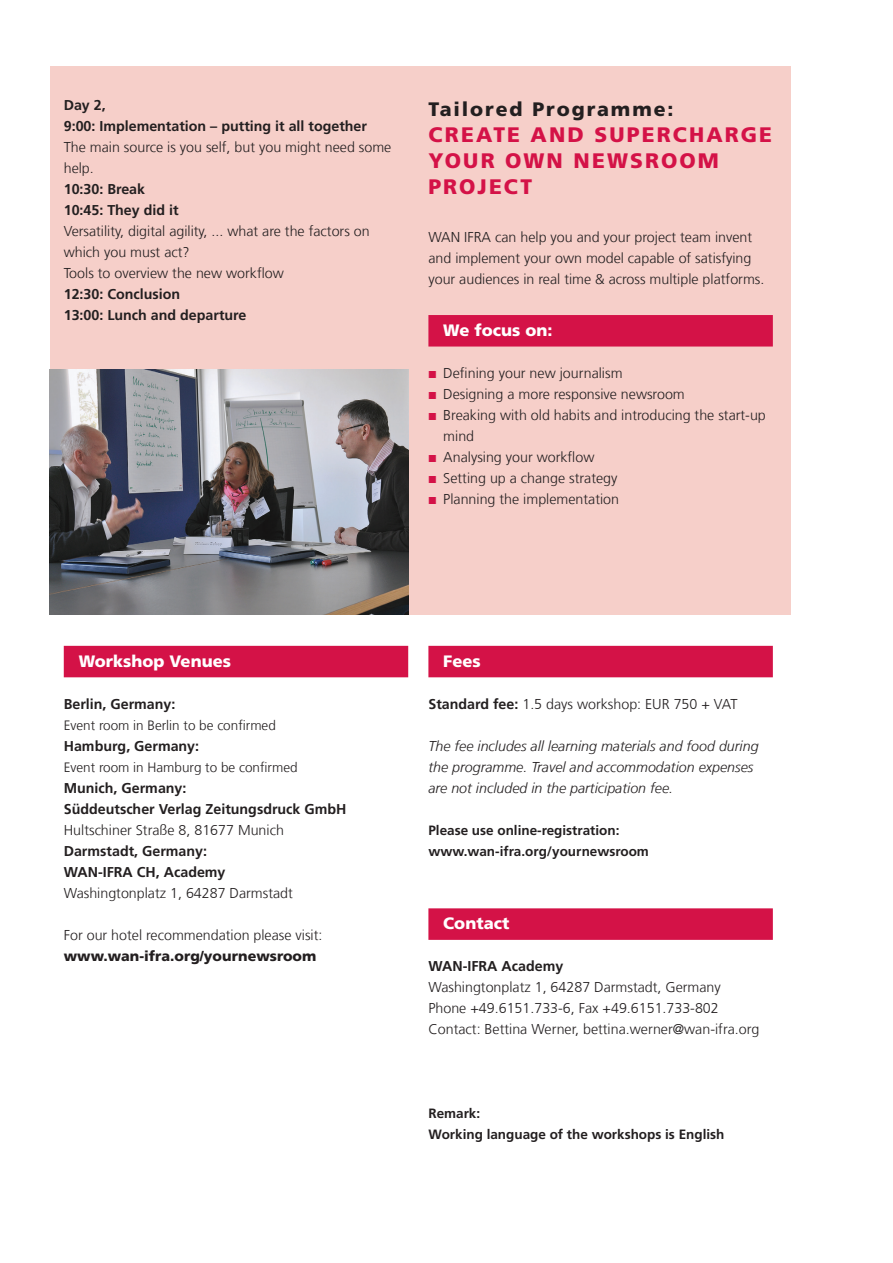
<style>
.page{position:relative;width:893px;height:1263px;background:#fff}
.page>*{position:absolute;margin:0;border:0;box-sizing:border-box;transform-origin:0 0}
.t1{font:900 21px/26.2px "Frutiger LT Com";letter-spacing:.1em;color:#d41247}
.t2{font:900 19.5px "Frutiger LT Com";letter-spacing:.1em;color:#231f20}
.t3{font:900 16.5px "Frutiger LT Com";color:#fff}
.t4{font:300 14.25px/21px "Frutiger LT Com";color:#231f20}
.t5{font:700 14.25px/21px "Frutiger LT Com";color:#231f20}
.t6{font:italic 300 14.25px/21px "Frutiger LT Com";color:#231f20}
.t7{font:900 14.25px "Frutiger LT Com";color:#231f20}
.t8{font:700 13.5px/21px "Frutiger LT Com";color:#231f20}
.t9{font:300 13.5px "Frutiger LT Com";color:#231f20}
.s1{font-weight:700}
</style>
<div class="page">
<div style="left:50px;top:66px;width:741px;height:549px;background:#f6cfc9"></div>
<div style="left:64px;top:646px;width:344px;height:31px;background:#d41247"></div>
<div style="left:428px;top:315px;width:345px;height:32px;background:#d41247"></div>
<div style="left:428px;top:646px;width:345px;height:31px;background:#d41247"></div>
<div style="left:428px;top:908px;width:345px;height:32px;background:#d41247"></div>
<img style="left:50px;top:370px;width:358px;height:245px">
<p class="t5" style="left:64px;top:95px;width:305px">Day 2,<br>9:00: Implementation – putting it all together</p>
<p class="t4" style="left:64px;top:137px;width:329px">The main source is you self, but you might need some help.</p>
<p class="t5" style="left:64px;top:179px;width:116px">10:30: Break<br>10:45: They did it</p>
<p class="t4" style="left:64px;top:221px;width:307px">Versatility, digital agility, ... what are the factors on which you must act?<br>Tools to overview the new workflow</p>
<p class="t5" style="left:64px;top:284px;width:184px">12:30: Conclusion<br>13:00: Lunch and departure</p>
<h2 class="t2" style="left:428px;top:97px;width:247px">Tailored Programme:</h2>
<h1 class="t1" style="left:428px;top:121px;width:343px">CREATE AND SUPERCHARGE<br>YOUR OWN NEWSROOM<br>PROJECT</h1>
<p class="t4" style="left:428px;top:226px;width:337px">WAN IFRA can help you and your project team invent and implement your own model capable of satisfying your audiences in real time &amp; across multiple platforms.</p>
<p class="t3" style="left:443px;top:320px;width:111px">We focus on:</p>
<p class="t4" style="left:443px;top:363px;width:324px">Defining your new journalism<br>Designing a more responsive newsroom<br>Breaking with old habits and introducing the start-up mind<br>Analysing your workflow<br>Setting up a change strategy<br>Planning the implementation</p>
<p class="t3" style="left:79px;top:651px;width:154px">Workshop Venues</p>
<p class="t5" style="left:64px;top:693px;width:113px">Berlin, Germany:</p>
<p class="t9" style="left:64px;top:717px;width:214px">Event room in Berlin to be confirmed</p>
<p class="t5" style="left:64px;top:735px;width:137px">Hamburg, Germany:</p>
<p class="t9" style="left:64px;top:759px;width:235px">Event room in Hamburg to be confirmed</p>
<p class="t5" style="left:64px;top:777px;width:284px">Munich, Germany:<br>Süddeutscher Verlag Zeitungsdruck GmbH</p>
<p class="t4" style="left:64px;top:819px;width:222px">Hultschiner Straße 8, 81677 Munich</p>
<p class="t5" style="left:64px;top:840px;width:163px">Darmstadt, Germany:<br>WAN-IFRA CH, Academy</p>
<p class="t4" style="left:64px;top:882px;width:231px">Washingtonplatz 1, 64287 Darmstadt</p>
<p class="t4" style="left:64px;top:924px;width:260px">For our hotel recommendation please visit:</p>
<p class="t7" style="left:64px;top:947px;width:254px">www.wan-ifra.org/yournewsroom</p>
<p class="t3" style="left:443px;top:651px;width:39px">Fees</p>
<p class="t4" style="left:428px;top:693px;width:311px"><span class="s1">Standard fee:</span> 1.5 days workshop: EUR 750 + VAT</p>
<p class="t6" style="left:428px;top:735px;width:332px">The fee includes all learning materials and food during the programme. Travel and accommodation expenses are not included in the participation fee.</p>
<p class="t8" style="left:428px;top:820px;width:222px">Please use online-registration: www.wan-ifra.org/yournewsroom</p>
<p class="t3" style="left:443px;top:914px;width:68px">Contact</p>
<p class="t5" style="left:428px;top:956px;width:136px">WAN-IFRA Academy</p>
<p class="t4" style="left:428px;top:977px;width:332px">Washingtonplatz 1, 64287 Darmstadt, Germany<br>Phone +49.6151.733-6, Fax +49.6151.733-802<br>Contact: Bettina Werner, bettina.werner@wan-ifra.org</p>
<p class="t8" style="left:428px;top:1103px;width:298px">Remark:<br>Working language of the workshops is English</p>
</div>
